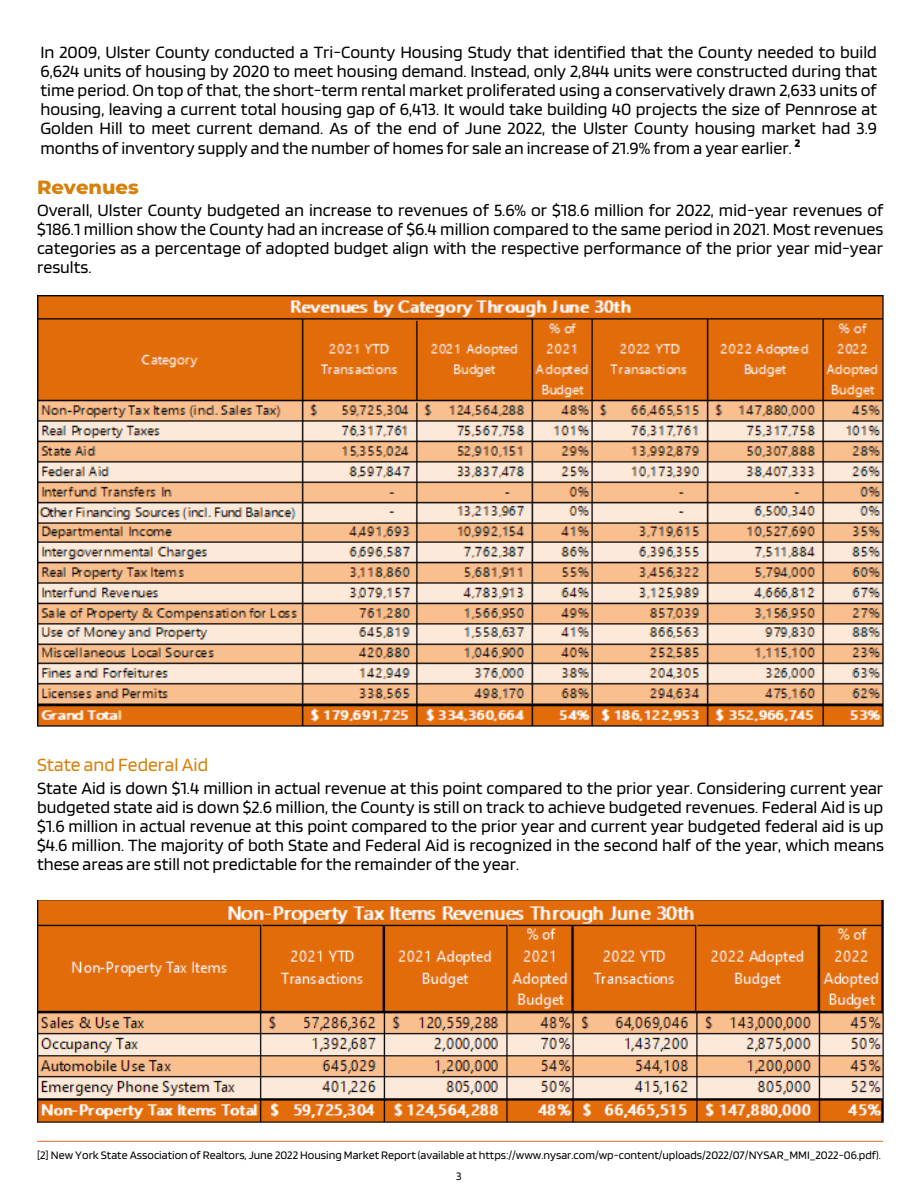
<style>
.page{position:relative;width:918px;height:1188px;background:#fff}
.page>*{position:absolute;margin:0;border:0;box-sizing:border-box;transform-origin:0 0}
.t1{font:19.5px "Blinker";color:#d88009}
.t2{font:800 19.5px "Montserrat";color:#d88009}
.t3{font:18px/19.2px "Blinker";color:#000;text-align:justify}
.t4{font:12px "Blinker";color:#000}
</style>
<div class="page">
<img style="left:37px;top:295px;width:847px;height:432px">
<img style="left:37px;top:900px;width:847px;height:223px">
<hr style="left:37px;top:1141px;width:846px;height:1px;background:#e57a3e">
<p class="t3" style="left:41px;top:42px;width:838px">In 2009, Ulster County conducted a Tri-County Housing Study that identified that the County needed to build 6,624 units of housing by 2020 to meet housing demand. Instead, only 2,844 units were constructed during that time period. On top of that, the short-term rental market proliferated using a conservatively drawn 2,633 units of housing, leaving a current total housing gap of 6,413. It would take building 40 projects the size of Pennrose at Golden Hill to meet current demand. As of the end of June 2022, the Ulster County housing market had 3.9 months of inventory supply and the number of homes for sale an increase of 21.9% from a year earlier. <sup>2</sup></p>
<p class="t2" style="left:37px;top:175px;width:103px">Revenues</p>
<p class="t3" style="left:37px;top:199px;width:848px">Overall, Ulster County budgeted an increase to revenues of 5.6% or $18.6 million for 2022, mid-year revenues of $186.1 million show the County had an increase of $6.4 million compared to the same period in 2021. Most revenues categories as a percentage of adopted budget align with the respective performance of the prior year mid-year results.</p>
<p class="t1" style="left:37px;top:753px;width:173px">State and Federal Aid</p>
<p class="t3" style="left:37px;top:778px;width:849px">State Aid is down $1.4 million in actual revenue at this point compared to the prior year. Considering current year budgeted state aid is down $2.6 million, the County is still on track to achieve budgeted revenues. Federal Aid is up $1.6 million in actual revenue at this point compared to the prior year and current year budgeted federal aid is up $4.6 million. The majority of both State and Federal Aid is recognized in the second half of the year, which means these areas are still not predictable for the remainder of the year.</p>
<p class="t4" style="left:37px;top:1148px;width:845px">[2] New York State Association of Realtors, June 2022 Housing Market Report (available at https://www.nysar.com/wp-content/uploads/2022/07/NYSAR_MMI_2022-06.pdf).</p>
<p class="t4" style="left:456px;top:1168px;width:7px">3</p>
</div>
